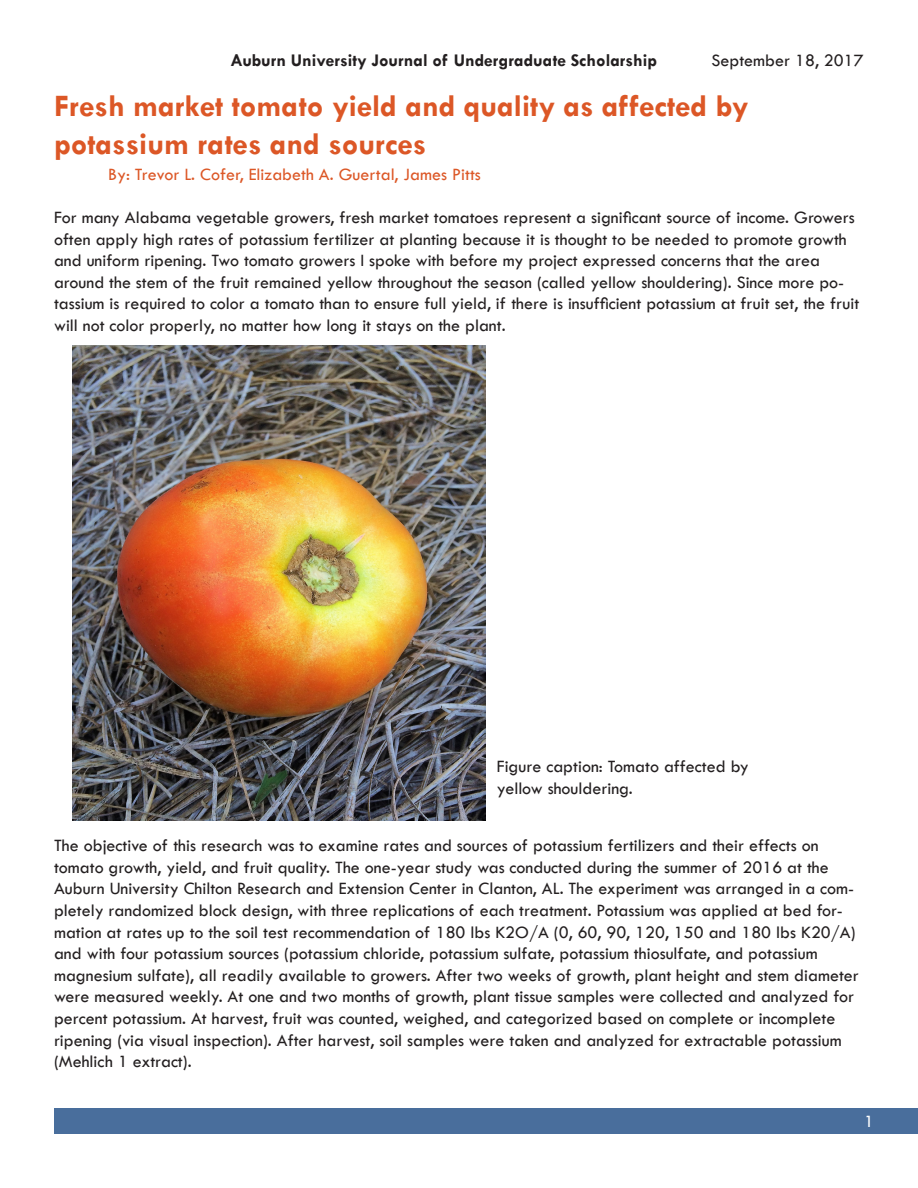
<style>
.page{position:relative;width:918px;height:1188px;background:#fff}
.page>*{position:absolute;margin:0;border:0;box-sizing:border-box;transform-origin:0 0}
.t1{font:700 31.5px "Tw Cen";color:#dc5726}
.t2{font:18px/21.6px "Tw Cen";color:#231f20}
.t3{font:700 18px "Tw Cen";color:#231f20}
.t4{font:18px "Tw Cen";color:#dc5726}
.t5{font:18px "Tw Cen";color:#fff}
</style>
<div class="page">
<div style="left:54px;top:1109px;width:864px;height:25px;background:#496e9c"></div>
<img style="left:72px;top:346px;width:414px;height:475px">
<p class="t3" style="left:230px;top:50px;width:428px">Auburn University Journal of Undergraduate Scholarship</p>
<p class="t2" style="left:711px;top:50px;width:154px">September 18, 2017</p>
<p class="t1" style="left:54px;top:87px;width:696px">Fresh market tomato yield and quality as affected by</p>
<p class="t1" style="left:54px;top:125px;width:374px">potassium rates and sources</p>
<p class="t4" style="left:108px;top:163px;width:374px">By: Trevor L. Cofer, Elizabeth A. Guertal, James Pitts</p>
<p class="t2" style="left:54px;top:206px;width:807px">For many Alabama vegetable growers, fresh market tomatoes represent a significant source of income. Growers often apply high rates of potassium fertilizer at planting because it is thought to be needed to promote growth and uniform ripening. Two tomato growers I spoke with before my project expressed concerns that the area around the stem of the fruit remained yellow throughout the season (called yellow shouldering). Since more po&shy;tassium is required to color a tomato than to ensure full yield, if there is insufficient potassium at fruit set, the fruit will not color properly, no matter how long it stays on the plant.</p>
<p class="t2" style="left:497px;top:755px;width:253px">Figure caption: Tomato affected by</p>
<p class="t2" style="left:497px;top:777px;width:137px">yellow shouldering.</p>
<p class="t2" style="left:54px;top:835px;width:806px">The objective of this research was to examine rates and sources of potassium fertilizers and their effects on tomato growth, yield, and fruit quality. The one-year study was conducted during the summer of 2016 at the Auburn University Chilton Research and Extension Center in Clanton, AL. The experiment was arranged in a com&shy;pletely randomized block design, with three replications of each treatment. Potassium was applied at bed for&shy;mation at rates up to the soil test recommendation of 180 lbs K2O/A (0, 60, 90, 120, 150 and 180 lbs K20/A) and with four potassium sources (potassium chloride, potassium sulfate, potassium thiosulfate, and potassium magnesium sulfate), all readily available to growers. After two weeks of growth, plant height and stem diameter were measured weekly. At one and two months of growth, plant tissue samples were collected and analyzed for percent potassium. At harvest, fruit was counted, weighed, and categorized based on complete or incomplete ripening (via visual inspection). After harvest, soil samples were taken and analyzed for extractable potassium (Mehlich 1 extract).</p>
<p class="t5" style="left:864px;top:1110px;width:11px">1</p>
</div>
